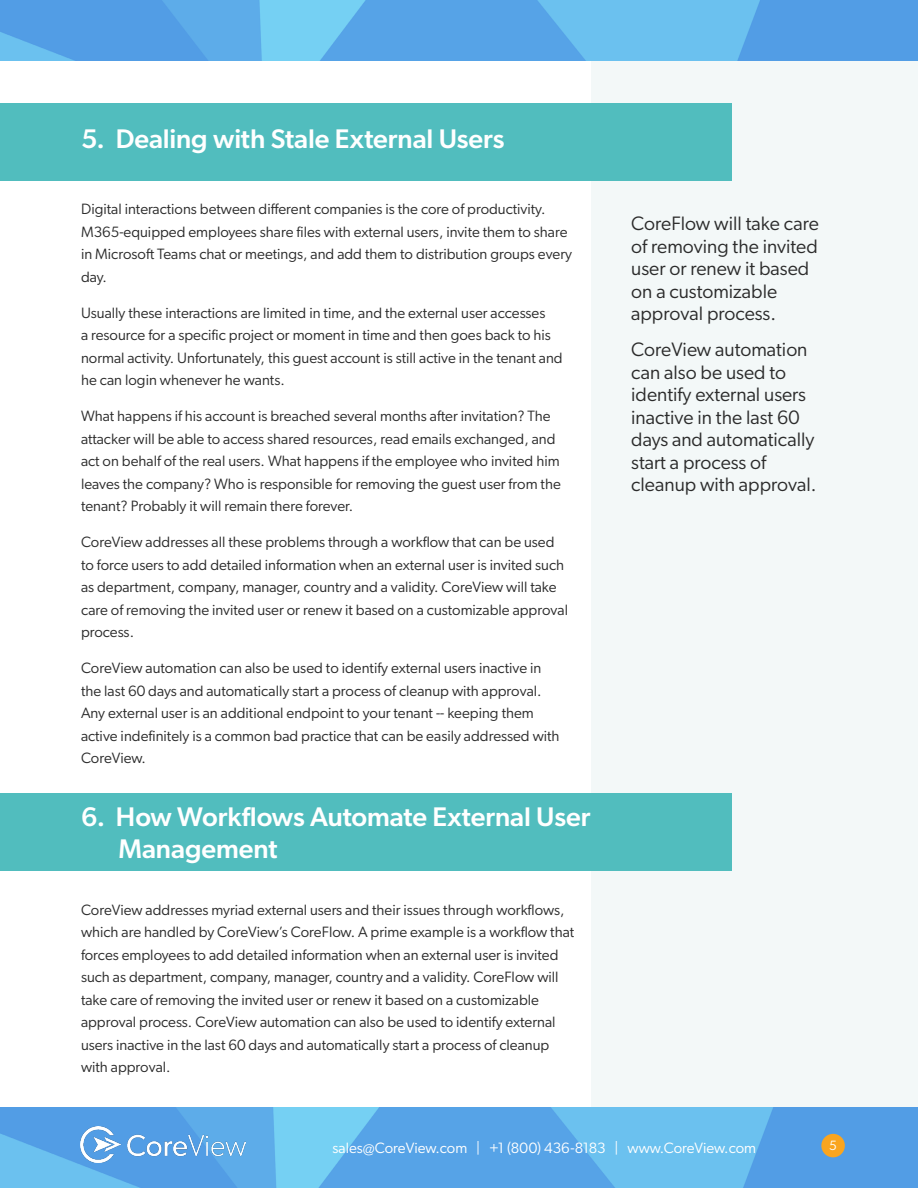
<style>
.page{position:relative;width:918px;height:1188px;background:#fff}
.page>*{position:absolute;margin:0;border:0;box-sizing:border-box;transform-origin:0 0}
.t1{font:500 27px "Gibson";letter-spacing:-.005em;color:#fff}
.Paragraph_Text{font:19.5px/22.5px "Gibson";color:#2b2b2b}
.Paragraph_Text-2{font:15px/22.5px "Gibson";color:#2b2b2b}
.t2{font:15px "Gibson";color:#fff}
.t3{font:13.5px "Gibson";color:#fff}
</style>
<div class="page">
<div style="left:591px;top:0;width:327px;height:1140px;background:#f3f8f8"></div>
<div style="left:0;top:104px;width:731px;height:77px;background:#51bdbe"></div>
<div style="left:0;top:793px;width:731px;height:77px;background:#51bdbe"></div>
<img style="left:0;top:1107px;width:918px;height:81px">
<img style="left:81px;top:1126px;width:164px;height:36px">
<div style="left:821px;top:1134px;width:24px;height:23px;background:#faa51f;border-radius:50%"></div>
<img style="left:0;top:0;width:918px;height:61px">
<p class="t1" style="left:81px;top:123px;width:425px">5. Dealing with Stale External Users</p>
<p class="Paragraph_Text-2" style="left:81px;top:198px;width:492px">Digital interactions between different companies is the core of productivity.<br>M365-equipped employees share files with external users, invite them to share in Microsoft Teams chat or meetings, and add them to distribution groups every day.</p>
<p class="Paragraph_Text-2" style="left:81px;top:301px;width:483px">Usually these interactions are limited in time, and the external user accesses<br>a resource for a specific project or moment in time and then goes back to his normal activity. Unfortunately, this guest account is still active in the tenant and he can login whenever he wants.</p>
<p class="Paragraph_Text-2" style="left:81px;top:405px;width:481px">What happens if his account is breached several months after invitation? The attacker will be able to access shared resources, read emails exchanged, and act on behalf of the real users. What happens if the employee who invited him leaves the company? Who is responsible for removing the guest user from the tenant? Probably it will remain there forever.</p>
<p class="Paragraph_Text-2" style="left:81px;top:531px;width:489px">CoreView addresses all these problems through a workflow that can be used to force users to add detailed information when an external user is invited such as department, company, manager, country and a validity. CoreView will take care of removing the invited user or renew it based on a customizable approval process.</p>
<p class="Paragraph_Text-2" style="left:81px;top:657px;width:480px">CoreView automation can also be used to identify external users inactive in the last 60 days and automatically start a process of cleanup with approval.<br>Any external user is an additional endpoint to your tenant -- keeping them active indefinitely is a common bad practice that can be easily addressed with CoreView.</p>
<p class="t1" style="left:81px;top:800px;width:511px">6. How Workflows Automate External User</p>
<p class="t1" style="left:118px;top:833px;width:161px">Management</p>
<p class="Paragraph_Text-2" style="left:81px;top:898px;width:495px">CoreView addresses myriad external users and their issues through workflows, which are handled by CoreView’s CoreFlow. A prime example is a workflow that forces employees to add detailed information when an external user is invited such as department, company, manager, country and a validity. CoreFlow will take care of removing the invited user or renew it based on a customizable approval process. CoreView automation can also be used to identify external users inactive in the last 60 days and automatically start a process of cleanup with approval.</p>
<p class="Paragraph_Text" style="left:631px;top:212px;width:189px">CoreFlow will take care of removing the invited user or renew it based on a customizable approval process.</p>
<p class="Paragraph_Text" style="left:631px;top:338px;width:187px">CoreView automation can also be used to identify external users inactive in the last 60 days and automatically start a process of cleanup with approval.</p>
<p class="t2" style="left:332px;top:1139px;width:425px">sales@CoreView.com | +1 (800) 436-8183 | www.CoreView.com</p>
<p class="t3" style="left:829px;top:1137px;width:9px">5</p>
</div>
